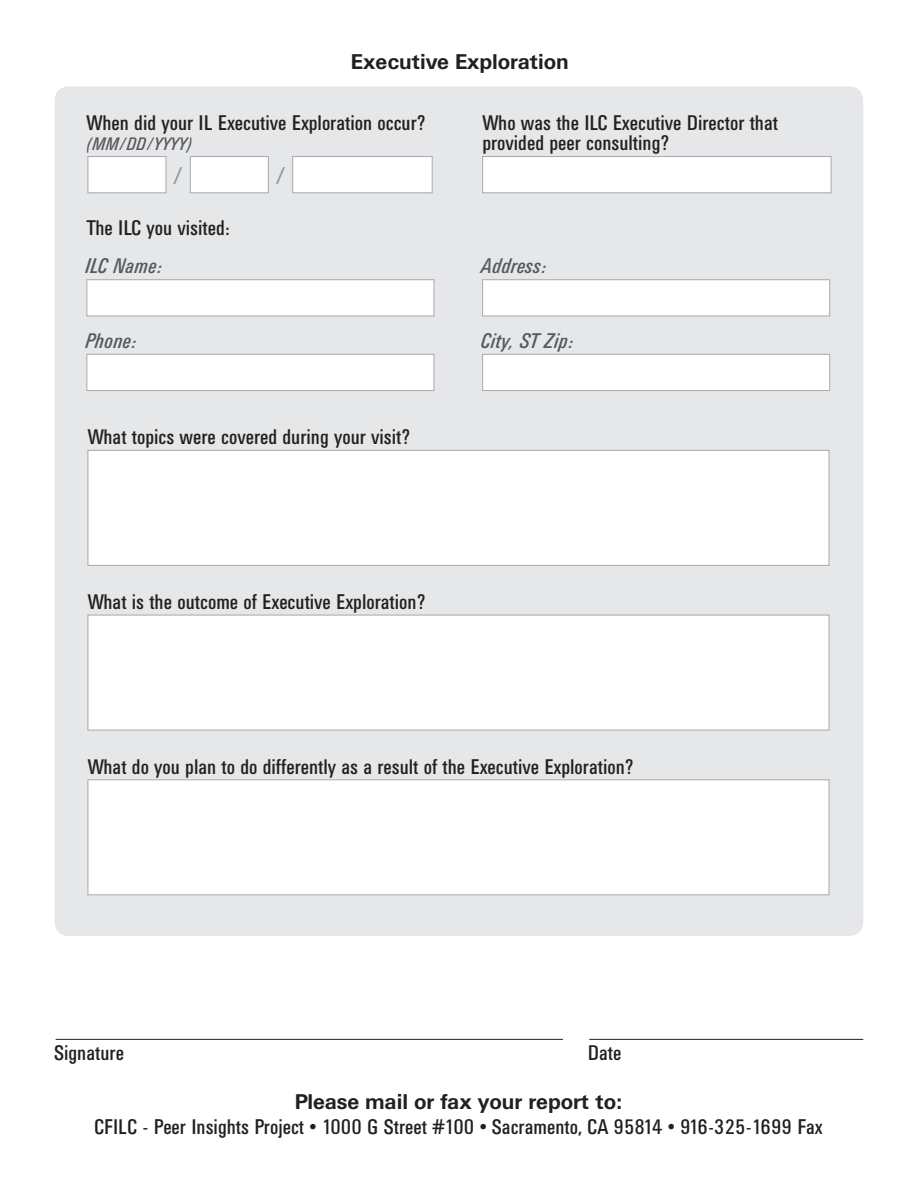
<style>
.page{position:relative;width:918px;height:1188px;background:#fff}
.page>*{position:absolute;margin:0;border:0;box-sizing:border-box;transform-origin:0 0}
.t1{font:24px "Univers Condensed BQ";color:#939598}
.t2{font:21px/19.5px "Univers Condensed BQ";color:#231f20}
.t3{font:italic 21px "Univers Condensed BQ";color:#57585a}
.t4{font:700 21px "Univers BQ";color:#231f20}
.t5{font:italic 18px "Univers Condensed BQ";color:#57585a}
.s1{font-style:italic;color:#57585a}
.s2{font-family:"Univers BQ";font-weight:700}
</style>
<div class="page">
<div style="left:55px;top:86px;width:808px;height:850px;background:#e6e7e9;border-radius:14px"></div>
<div style="left:88px;top:450px;width:741px;height:116px;background:#fff;border:1px solid #a8a9ad"></div>
<div style="left:88px;top:780px;width:741px;height:115px;background:#fff;border:1px solid #a8a9ad"></div>
<div style="left:88px;top:615px;width:741px;height:115px;background:#fff;border:1px solid #a8a9ad"></div>
<div style="left:87px;top:280px;width:347px;height:36px;background:#fff;border:1px solid #a8a9ad"></div>
<div style="left:87px;top:354px;width:347px;height:37px;background:#fff;border:1px solid #a8a9ad"></div>
<div style="left:482px;top:280px;width:348px;height:36px;background:#fff;border:1px solid #a8a9ad"></div>
<div style="left:482px;top:354px;width:348px;height:37px;background:#fff;border:1px solid #a8a9ad"></div>
<div style="left:293px;top:156px;width:139px;height:37px;background:#fff;border:1px solid #a8a9ad"></div>
<div style="left:88px;top:156px;width:78px;height:37px;background:#fff;border:1px solid #a8a9ad"></div>
<div style="left:190px;top:156px;width:79px;height:37px;background:#fff;border:1px solid #a8a9ad"></div>
<div style="left:482px;top:156px;width:349px;height:37px;background:#fff;border:1px solid #a8a9ad"></div>
<hr style="left:56px;top:1039px;width:507px;height:1px;background:#231f20">
<hr style="left:589px;top:1039px;width:274px;height:1px;background:#231f20">
<h2 class="t4" style="left:351px;top:50px;width:219px">Executive Exploration</h2>
<p class="t2" style="left:87px;top:114px;width:340px">When did your IL Executive Exploration occur?</p>
<p class="t5" style="left:87px;top:134px;width:107px">(MM/DD/YYYY)</p>
<p class="t1" style="left:174px;top:162px;width:10px">/</p>
<p class="t1" style="left:276px;top:162px;width:10px">/</p>
<p class="t2" style="left:85px;top:209px;width:146px;line-height:38.5px">The ILC you visited:<br><span class="s1">ILC Name:</span></p>
<p class="t3" style="left:85px;top:329px;width:54px">Phone:</p>
<p class="t2" style="left:88px;top:428px;width:324px">What topics were covered during your visit?</p>
<p class="t2" style="left:482px;top:114px;width:297px">Who was the ILC Executive Director that provided peer consulting?</p>
<p class="t3" style="left:481px;top:255px;width:68px">Address:</p>
<p class="t3" style="left:481px;top:329px;width:95px">City, ST Zip:</p>
<p class="t2" style="left:88px;top:593px;width:339px">What is the outcome of Executive Exploration?</p>
<p class="t2" style="left:88px;top:757px;width:547px">What do you plan to do differently as a result of the Executive Exploration?</p>
<p class="t2" style="left:54px;top:1043px;width:71px">Signature</p>
<p class="t2" style="left:588px;top:1043px;width:35px">Date</p>
<p class="t2" style="left:94px;top:1090px;width:730px;line-height:25.2px;text-align:center"><span class="s2">Please mail or fax your report to:<br></span>CFILC - Peer Insights Project • 1000 G Street #100 • Sacramento, CA 95814 • 916-325-1699 Fax</p>
</div>
